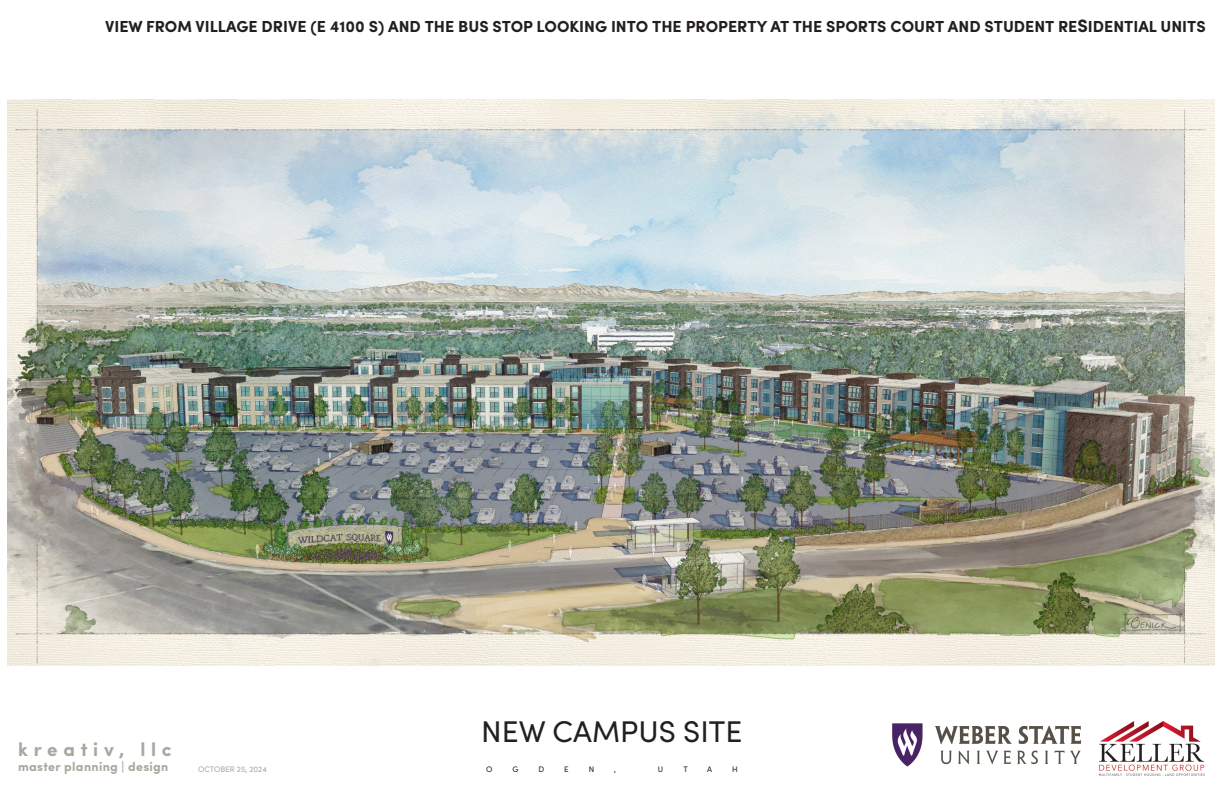
<style>
.page{position:relative;width:1224px;height:792px;background:#fff}
.page>*{position:absolute;margin:0;border:0;box-sizing:border-box;transform-origin:0 0}
.t1{font:30px "Sofia Pro";color:#231f20}
.t2{font:700 19px "Sofia Pro";letter-spacing:.3em;color:#aca79e}
.t3{font:700 16px "Sofia Pro";color:#231f20}
.t4{font:700 12.7px "Sofia Pro";letter-spacing:.025em;color:#aca79e}
.t5{font:8px "Sofia Pro";color:#aca79e}
.t6{font:8px "Sofia Pro";color:#231f20}
.s1{font-size:18px}
</style>
<div class="page">
<img style="left:1099px;top:721px;width:106px;height:55px">
<img style="left:892px;top:723px;width:190px;height:44px">
<img style="left:8px;top:99px;width:1207px;height:566px">
<p class="t3" style="left:105px;top:14px;width:1102px">VIEW FROM VILLAGE DRIVE (E 4100 S) AND THE BUS STOP LOOKING INTO THE PROPERTY AT THE SPORTS COURT AND STUDENT RE<span class="s1">S</span>IDENTIAL UNITS</p>
<p class="t2" style="left:18px;top:735px;width:155px">kreativ, llc</p>
<p class="t4" style="left:18px;top:757px;width:152px">master planning | design</p>
<h1 class="t1" style="left:481px;top:710px;width:263px">NEW CAMPUS SITE</h1>
<p class="t5" style="left:198px;top:764px;width:70px">OCTOBER 25, 2024</p>
<p class="t6" style="left:486px;top:764px;width:8px">O</p>
<p class="t6" style="left:512px;top:764px;width:8px">G</p>
<p class="t6" style="left:538px;top:764px;width:7px">D</p>
<p class="t6" style="left:564px;top:764px;width:6px">E</p>
<p class="t6" style="left:589px;top:764px;width:7px">N</p>
<p class="t6" style="left:614px;top:764px;width:3px">,</p>
<p class="t6" style="left:658px;top:764px;width:7px">U</p>
<p class="t6" style="left:683px;top:764px;width:6px">T</p>
<p class="t6" style="left:707px;top:764px;width:6px">A</p>
<p class="t6" style="left:732px;top:764px;width:7px">H</p>
</div>
